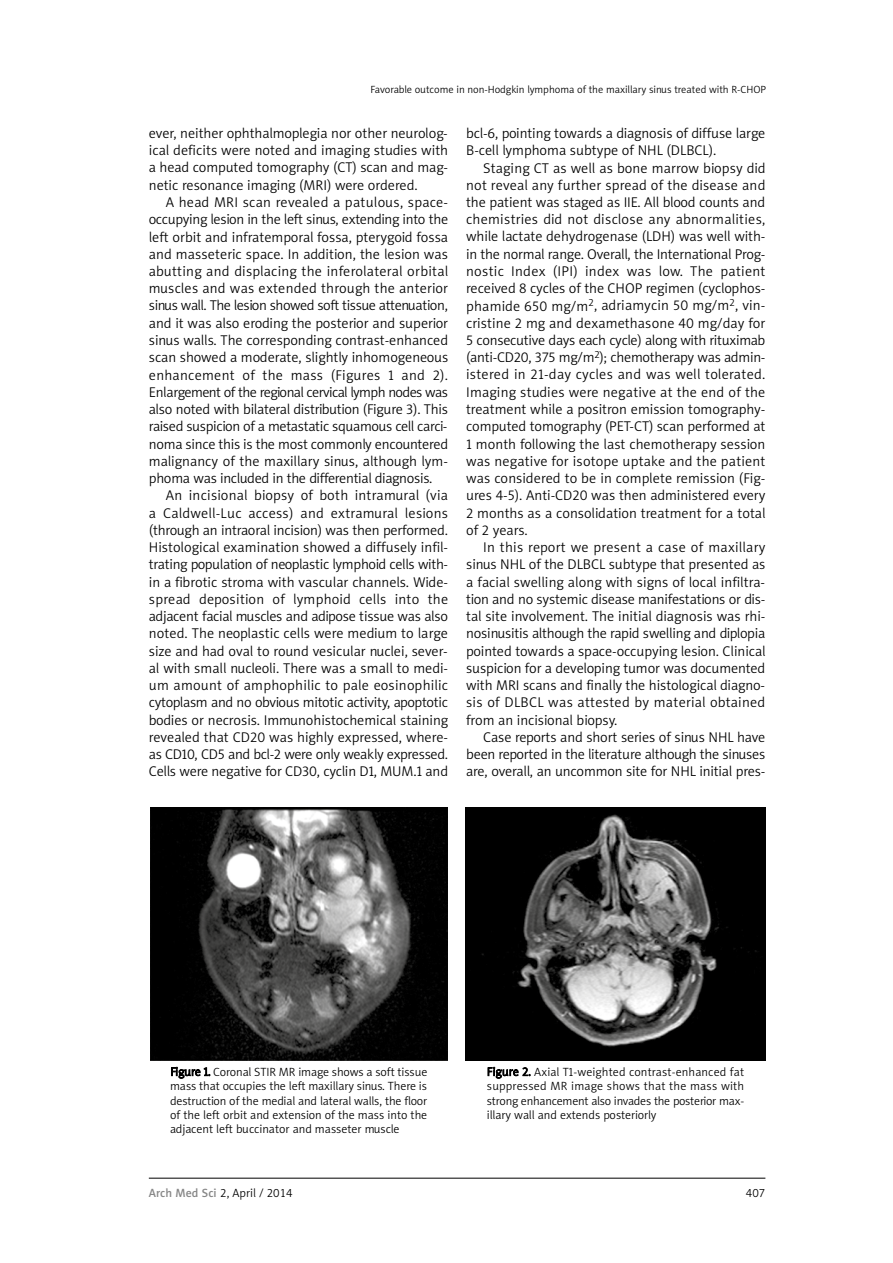
<style>
.page{position:relative;width:893px;height:1263px;background:#fff}
.page>*{position:absolute;margin:0;border:0;box-sizing:border-box;transform-origin:0 0}
.t1{font:14.25px/17.2px "Naomi Sans EFNPS Light";letter-spacing:-.01em;color:#000;text-align:justify}
.t2{font:12px/14.4px "Naomi Sans EFNPS Light";color:#000;text-align:justify}
.t3{font:12px "Naomi Sans EFN Light";color:#000}
.t4{font:10.5px "Naomi Sans EFNPS Light";color:#000}
.s1{font-family:"Naomi Sans EFN Medium";color:#878787}
</style>
<div class="page">
<hr style="left:149px;top:1178px;width:616px;height:1px;background:#000">
<img style="left:150px;top:808px;width:297px;height:252px">
<svg style="left:171px;top:1067px;width:39px;height:12px"></svg>
<img style="left:466px;top:808px;width:299px;height:252px">
<svg style="left:488px;top:1067px;width:42px;height:12px"></svg>
<p class="t4" style="left:370px;top:83px;width:397px">Favorable outcome in non-Hodgkin lymphoma of the maxillary sinus treated with R-CHOP</p>
<p class="t1" style="left:149px;top:125px;width:301px">ever, neither ophthalmoplegia nor other neurolog&shy;ical deficits were noted and imaging studies with a head computed tomography (CT) scan and mag&shy;netic resonance imaging (MRI) were ordered.</p>
<p class="t1" style="left:149px;top:194px;width:301px;text-indent:17px">A head MRI scan revealed a patulous, space&shy;occupying lesion in the left sinus, extending into the left orbit and infratemporal fossa, pterygoid fossa and masseteric space. In addition, the lesion was abutting and displacing the inferolateral orbital muscles and was extended through the anterior sinus wall. The lesion showed soft tissue attenuation, and it was also eroding the posterior and superior sinus walls. The corresponding contrast-enhanced scan showed a moderate, slightly inhomogeneous enhancement of the mass (Figures 1 and 2).<br>Enlargement of the regional cervical lymph nodes was also noted with bilateral distribution (Figure 3). This raised suspicion of a metastatic squamous cell carci&shy;noma since this is the most commonly encountered malignancy of the maxillary sinus, although lym&shy;phoma was included in the differential diagnosis.</p>
<p class="t1" style="left:149px;top:487px;width:301px;text-indent:17px">An incisional biopsy of both intramural (via a Caldwell-Luc access) and extramural lesions (through an intraoral incision) was then performed.<br>Histological examination showed a diffusely infil&shy;trating population of neoplastic lymphoid cells with&shy;in a fibrotic stroma with vascular channels. Wide&shy;spread deposition of lymphoid cells into the adjacent facial muscles and adipose tissue was also noted. The neoplastic cells were medium to large size and had oval to round vesicular nuclei, sever&shy;al with small nucleoli. There was a small to medi&shy;um amount of amphophilic to pale eosinophilic cytoplasm and no obvious mitotic activity, apoptotic bodies or necrosis. Immunohistochemical staining revealed that CD20 was highly expressed, where&shy;as CD10, CD5 and bcl-2 were only weakly expressed.<br>Cells were negative for CD30, cyclin D1, MUM.1 and</p>
<p class="t1" style="left:466px;top:125px;width:301px">bcl-6, pointing towards a diagnosis of diffuse large<br>B-cell lymphoma subtype of NHL (DLBCL).</p>
<p class="t1" style="left:466px;top:159px;width:301px;text-indent:17px">Staging CT as well as bone marrow biopsy did not reveal any further spread of the disease and the patient was staged as IIE. All blood counts and chemistries did not disclose any abnormalities, while lactate dehydrogenase (LDH) was well with&shy;in the normal range. Overall, the International Prog&shy;nostic Index (IPI) index was low. The patient received 8 cycles of the CHOP regimen (cyclophos&shy;phamide 650 mg/m<sup>2</sup>, adriamycin 50 mg/m<sup>2</sup>, vin&shy;cristine 2 mg and dexamethasone 40 mg/day for 5 consecutive days each cycle) along with rituximab (anti-CD20, 375 mg/m<sup>2</sup>); chemotherapy was admin&shy;istered in 21-day cycles and was well tolerated.<br>Imaging studies were negative at the end of the treatment while a positron emission tomography&shy;computed tomography (PET-CT) scan performed at 1 month following the last chemotherapy session was negative for isotope uptake and the patient was considered to be in complete remission (Fig&shy;ures 4-5). Anti-CD20 was then administered every 2 months as a consolidation treatment for a total of 2 years.</p>
<p class="t1" style="left:466px;top:539px;width:301px;text-indent:17px">In this report we present a case of maxillary sinus NHL of the DLBCL subtype that presented as a facial swelling along with signs of local infiltra&shy;tion and no systemic disease manifestations or dis&shy;tal site involvement. The initial diagnosis was rhi&shy;nosinusitis although the rapid swelling and diplopia pointed towards a space-occupying lesion. Clinical suspicion for a developing tumor was documented with MRI scans and finally the histological diagno&shy;sis of DLBCL was attested by material obtained from an incisional biopsy.</p>
<p class="t1" style="left:466px;top:728px;width:301px;text-indent:17px">Case reports and short series of sinus NHL have been reported in the literature although the sinuses are, overall, an uncommon site for NHL initial pres-</p>
<p class="t2" style="left:170px;top:1064px;width:259px">Figure 1. Coronal STIR MR image shows a soft tissue mass that occupies the left maxillary sinus. There is destruction of the medial and lateral walls, the floor of the left orbit and extension of the mass into the adjacent left buccinator and masseter muscle</p>
<p class="t2" style="left:487px;top:1064px;width:259px">Figure 2. Axial T1-weighted contrast-enhanced fat suppressed MR image shows that the mass with strong enhancement also invades the posterior max&shy;illary wall and extends posteriorly</p>
<p class="t3" style="left:149px;top:1186px;width:145px"><span class="s1">Arch Med Sci</span> 2, April / 2014</p>
<p class="t3" style="left:746px;top:1186px;width:21px">407</p>
</div>
